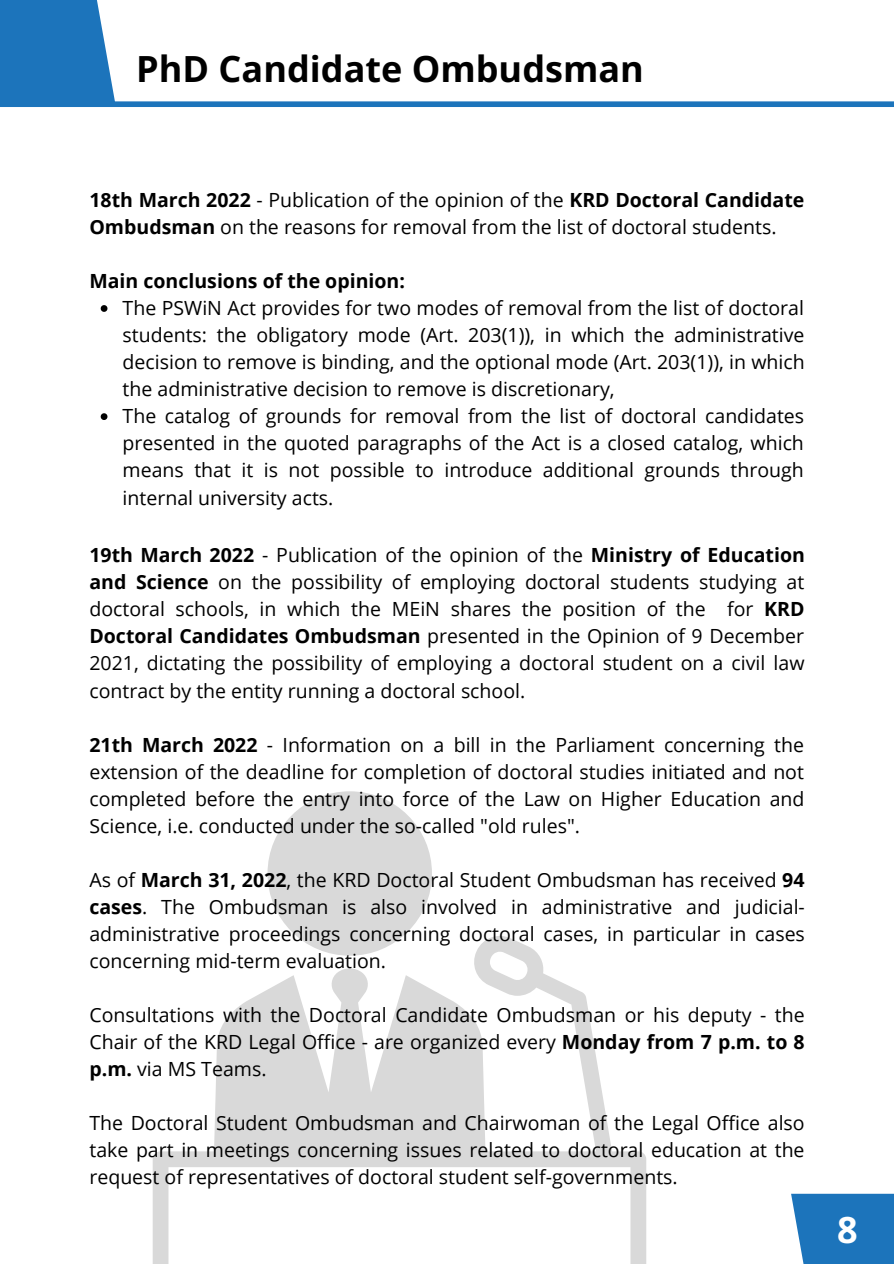
<style>
.page{position:relative;width:894px;height:1264px;background:#fff}
.page>*{position:absolute;margin:0;border:0;box-sizing:border-box;transform-origin:0 0}
.t1{font:700 36px "Open Sans";color:#000}
.t2{font:700 36px "Open Sans";color:#fff}
.t3{font:19.5px/27px "Open Sans";color:#000;text-align:justify}
.t4{font:700 19.5px "Open Sans";color:#000}
.s1{font-weight:700}
</style>
<div class="page">
<svg style="left:791px;top:1193px;width:102px;height:70px;background:#2c7dbf"></svg>
<svg style="left:0;top:0;width:115px;height:101px;background:#2d7fc0"></svg>
<div style="left:0;top:101px;width:893px;height:6px;background:#1c74bb"></div>
<svg style="left:153px;top:932px;width:493px;height:331px"></svg>
<div style="left:267px;top:791px;width:165px;height:164px;background:#d9d9d9;border-radius:50%"></div>
<svg style="left:101px;top:305px;width:6px;height:7px"></svg>
<svg style="left:101px;top:413px;width:6px;height:7px"></svg>
<h1 class="t1" style="left:136px;top:43px;width:509px">PhD Candidate Ombudsman</h1>
<p class="t3" style="left:89px;top:186px;width:716px"><span class="s1">18th March 2022</span> - Publication of the opinion of the <span class="s1">KRD Doctoral Candidate<br>Ombudsman</span> on the reasons for removal from the list of doctoral students.</p>
<p class="t4" style="left:89px;top:267px;width:317px">Main conclusions of the opinion:</p>
<p class="t3" style="left:123px;top:294px;width:683px;text-align:left">The PSWiN Act provides for two modes of removal from the list of doctoral students: the obligatory mode (Art. 203(1)), in which the administrative decision to remove is binding, and the optional mode (Art. 203(1)), in which the administrative decision to remove is discretionary,<br>The catalog of grounds for removal from the list of doctoral candidates presented in the quoted paragraphs of the Act is a closed catalog, which means that it is not possible to introduce additional grounds through internal university acts.</p>
<p class="t3" style="left:89px;top:541px;width:716px"><span class="s1">19th March 2022</span> - Publication of the opinion of the <span class="s1">Ministry of Education and Science</span> on the possibility of employing doctoral students studying at doctoral schools, in which the MEiN shares the position of the for <span class="s1">KRD Doctoral Candidates Ombudsman</span> presented in the Opinion of 9 December 2021, dictating the possibility of employing a doctoral student on a civil law contract by the entity running a doctoral school.</p>
<p class="t3" style="left:89px;top:730px;width:716px"><span class="s1">21th March 2022</span> - Information on a bill in the Parliament concerning the extension of the deadline for completion of doctoral studies initiated and not completed before the entry into force of the Law on Higher Education and Science, i.e. conducted under the so-called "old rules".</p>
<p class="t3" style="left:89px;top:865px;width:716px">As of <span class="s1">March 31, 2022</span>, the KRD Doctoral Student Ombudsman has received <span class="s1">94 cases</span>. The Ombudsman is also involved in administrative and judicial&shy;administrative proceedings concerning doctoral cases, in particular in cases concerning mid-term evaluation.</p>
<p class="t3" style="left:89px;top:1000px;width:716px">Consultations with the Doctoral Candidate Ombudsman or his deputy - the Chair of the KRD Legal Office - are organized every <span class="s1">Monday from 7 p.m. to 8 p.m.</span> via MS Teams.</p>
<p class="t3" style="left:89px;top:1108px;width:716px">The Doctoral Student Ombudsman and Chairwoman of the Legal Office also take part in meetings concerning issues related to doctoral education at the request of representatives of doctoral student self-governments.</p>
<h1 class="t2" style="left:837px;top:1204px;width:22px">8</h1>
</div>
